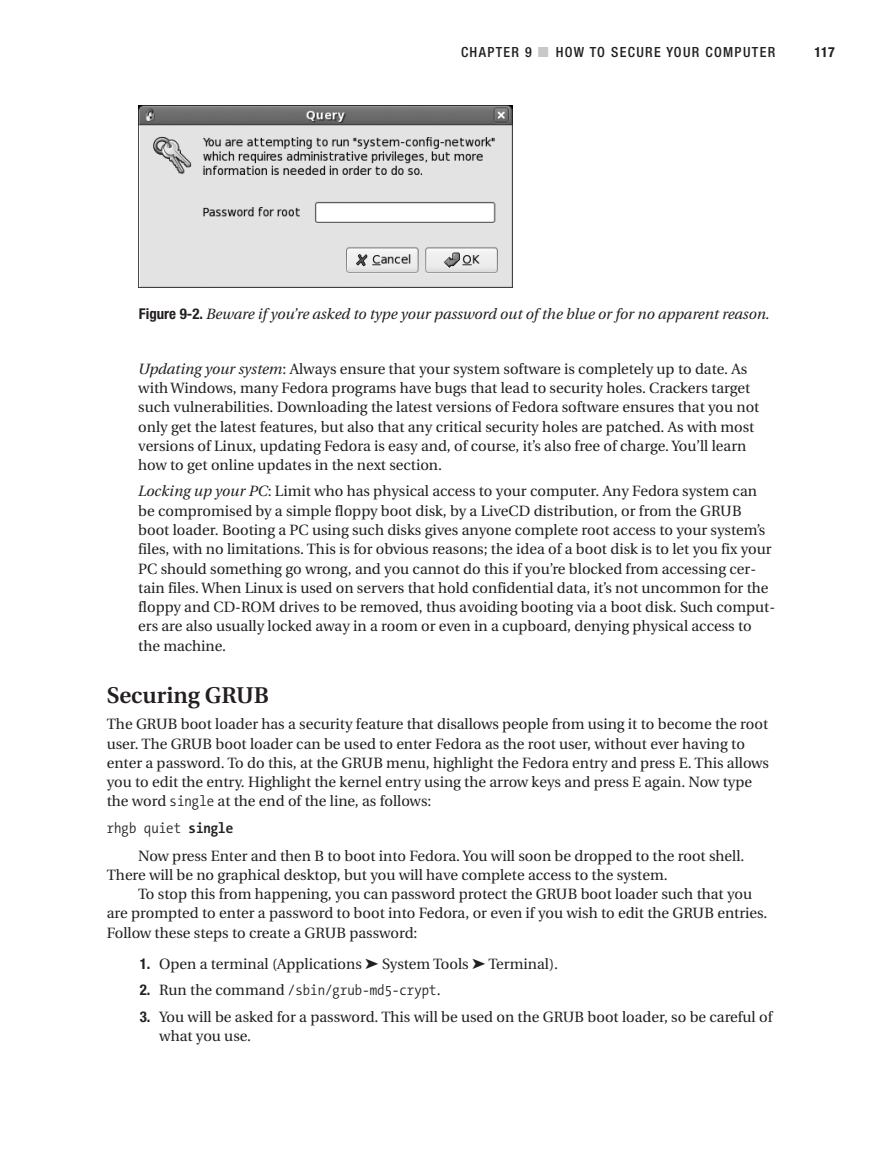
<style>
.page{position:relative;width:882px;height:1166px;background:#fff}
.page>*{position:absolute;margin:0;border:0;box-sizing:border-box;transform-origin:0 0}
.t1{font:600 22.75px "Utopia";color:#231f20}
.t2{font:14.88px/19.2px "Utopia";color:#231f20}
.t3{font:italic 14.88px "Utopia";color:#231f20}
.t4{font:300 14.88px "The Sans Mono Condensed";color:#231f20}
.t5{font:500 condensed 14px "Helvetica Neue";letter-spacing:.095em;color:#231f20}
.t6{font:700 condensed 14px "Helvetica Neue";color:#231f20}
.s1{color:#c7c8ca}
.s2{font-family:"Helvetica Neue";font-weight:700;font-style:normal;font-stretch:condensed}
.s3{font-style:italic}
.s4{font-family:"The Sans Mono Condensed";font-weight:300}
.s5{font-weight:700}
.s6{font-family:"Helvetica Neue";font-weight:700;font-stretch:condensed}
.s7{font-family:"Utopia";font-weight:400}
</style>
<div class="page">
<svg style="left:138px;top:105px;width:375px;height:183px;background:#cbcbcb"></svg>
<p class="t5" style="left:461px;top:47px;width:316px">CHAPTER 9 <span class="s1">■</span> HOW TO SECURE YOUR COMPUTER</p>
<p class="t6" style="left:815px;top:47px;width:22px">117</p>
<p class="t3" style="left:139px;top:308px;width:632px"><span class="s2">Figure 9-2.</span> Beware if you’re asked to type your password out of the blue or for no apparent reason.</p>
<p class="t2" style="left:138px;top:360px;width:623px"><span class="s3">Updating your system</span>: Always ensure that your system software is completely up to date. As with Windows, many Fedora programs have bugs that lead to security holes. Crackers target such vulnerabilities. Downloading the latest versions of Fedora software ensures that you not only get the latest features, but also that any critical security holes are patched. As with most versions of Linux, updating Fedora is easy and, of course, it’s also free of charge. You’ll learn how to get online updates in the next section.</p>
<p class="t2" style="left:138px;top:483px;width:639px"><span class="s3">Locking up your PC</span>: Limit who has physical access to your computer. Any Fedora system can be compromised by a simple floppy boot disk, by a LiveCD distribution, or from the GRUB boot loader. Booting a PC using such disks gives anyone complete root access to your system’s files, with no limitations. This is for obvious reasons; the idea of a boot disk is to let you fix your PC should something go wrong, and you cannot do this if you’re blocked from accessing cer&shy;tain files. When Linux is used on servers that hold confidential data, it’s not uncommon for the floppy and CD-ROM drives to be removed, thus avoiding booting via a boot disk. Such comput&shy;ers are also usually locked away in a room or even in a cupboard, denying physical access to the machine.</p>
<h1 class="t1" style="left:107px;top:686px;width:164px">Securing GRUB</h1>
<p class="t2" style="left:107px;top:716px;width:664px">The GRUB boot loader has a security feature that disallows people from using it to become the root user. The GRUB boot loader can be used to enter Fedora as the root user, without ever having to enter a password. To do this, at the GRUB menu, highlight the Fedora entry and press E. This allows you to edit the entry. Highlight the kernel entry using the arrow keys and press E again. Now type the word <span class="s4">single</span> at the end of the line, as follows:</p>
<p class="t4" style="left:107px;top:822px;width:128px">rhgb quiet <span class="s5">single</span></p>
<p class="t2" style="left:107px;top:847px;width:639px;text-indent:32px">Now press Enter and then B to boot into Fedora. You will soon be dropped to the root shell.<br>There will be no graphical desktop, but you will have complete access to the system.</p>
<p class="t2" style="left:107px;top:885px;width:662px;text-indent:32px">To stop this from happening, you can password protect the GRUB boot loader such that you are prompted to enter a password to boot into Fedora, or even if you wish to edit the GRUB entries.<br>Follow these steps to create a GRUB password:</p>
<p class="t2" style="left:140px;top:955px;width:420px"><span class="s6">1.</span> Open a terminal (Applications ➤ System Tools ➤ Terminal).</p>
<p class="t4" style="left:140px;top:985px;width:302px"><span class="s6">2.</span> <span class="s7">Run the command</span> /sbin/grub-md5-crypt<span class="s7">.</span></p>
<p class="t2" style="left:159px;top:1008px;width:615px;text-indent:-19px"><span class="s6">3.</span> You will be asked for a password. This will be used on the GRUB boot loader, so be careful of what you use.</p>
</div>
